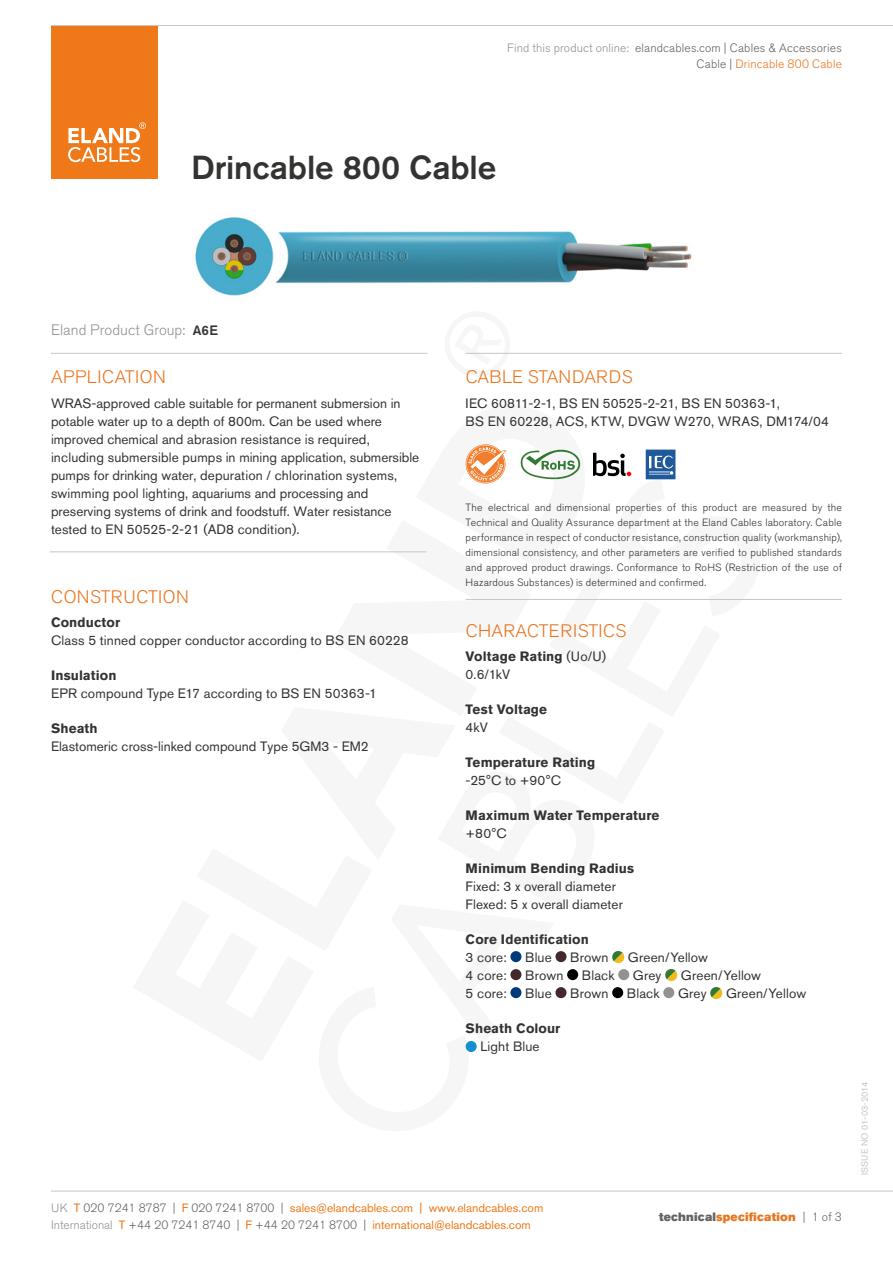
<style>
.page{position:relative;width:893px;height:1263px;background:#fff}
.page>*{position:absolute;margin:0;border:0;box-sizing:border-box;transform-origin:0 0}
.t1{font:500 33px "Akzidenz Grotesk BE";letter-spacing:-.005em;color:#333332}
.t2{font:300 18px "Akzidenz Grotesk BE";letter-spacing:.01em;color:#e87722}
.t3{font:300 18px "Akzidenz Grotesk BE";letter-spacing:.03em;color:#e87722}
.t4{font:300 15px "Akzidenz Grotesk BE";color:#929292}
.t5{font:13.5px/18px "Akzidenz Grotesk BE";color:#333332}
.t6{font:700 13.5px/18px "Akzidenz Grotesk BE";letter-spacing:.01em;color:#333332}
.t7{font:500 13.5px "Akzidenz Grotesk BE";color:#333332}
.t8{font:12px/17.5px "Akzidenz Grotesk BE";color:#ef7918}
.t9{font:300 12px/16.4px "Akzidenz Grotesk BE";letter-spacing:.015em;color:#646363;text-align:right}
.t10{font:12px "Akzidenz Grotesk BE Super";letter-spacing:.015em;color:#e87722}
.t11{font:300 10.5px/15px "Akzidenz Grotesk BE";letter-spacing:.02em;color:#333332;text-align:justify}
.t12{font:9px "Akzidenz Grotesk BE";letter-spacing:.01em;color:#c6c6c6}
.s1{color:#929292}
.s2{color:#e87722}
.s3{font-weight:400}
.s4{font-weight:300}
.s5{font-weight:300;color:#929292}
.s6{font-weight:300;color:#646363}
.s7{color:#646363}
.s8{font-family:"Akzidenz Grotesk BE";font-weight:300;color:#646363}
</style>
<div class="page">
<div style="left:51px;top:26px;width:106px;height:153px;background:#ef7918"></div>
<svg style="left:68px;top:122px;width:78px;height:40px"></svg>
<hr style="left:51px;top:25px;width:842px;height:1px;background:#c6c6c6">
<hr style="left:51px;top:1191px;width:842px;height:1px;background:#c6c6c6">
<div style="left:510px;top:951px;width:11px;height:11px;background:#003a78;border-radius:50%"></div>
<div style="left:555px;top:951px;width:11px;height:11px;background:#44292c;border-radius:50%"></div>
<svg style="left:612px;top:951px;width:13px;height:12px"></svg>
<div style="left:510px;top:969px;width:11px;height:11px;background:#44292c;border-radius:50%"></div>
<div style="left:567px;top:969px;width:11px;height:11px;background:#000;border-radius:50%"></div>
<div style="left:618px;top:969px;width:11px;height:11px;background:#929292;border-radius:50%"></div>
<svg style="left:665px;top:969px;width:13px;height:12px"></svg>
<div style="left:510px;top:987px;width:11px;height:11px;background:#003a78;border-radius:50%"></div>
<div style="left:555px;top:987px;width:11px;height:11px;background:#44292c;border-radius:50%"></div>
<div style="left:612px;top:987px;width:11px;height:11px;background:#000;border-radius:50%"></div>
<div style="left:663px;top:987px;width:11px;height:11px;background:#929292;border-radius:50%"></div>
<svg style="left:710px;top:987px;width:13px;height:12px"></svg>
<div style="left:466px;top:1041px;width:11px;height:11px;background:#1490cf;border-radius:50%"></div>
<hr style="left:51px;top:353px;width:376px;height:1px;background:#c6c6c6">
<hr style="left:466px;top:353px;width:376px;height:1px;background:#c6c6c6">
<hr style="left:50px;top:551px;width:376px;height:1px;background:#c6c6c6">
<img style="left:195px;top:217px;width:497px;height:79px">
<svg style="left:520px;top:449px;width:61px;height:31px"></svg>
<svg style="left:593px;top:453px;width:38px;height:23px"></svg>
<svg style="left:646px;top:450px;width:29px;height:29px"></svg>
<hr style="left:466px;top:599px;width:376px;height:1px;background:#c6c6c6">
<svg style="left:465px;top:444px;width:41px;height:39px"></svg>
<p class="t9" style="left:507px;top:40px;width:336px"><span class="s1">Find this product online:</span> elandcables.com | Cables &amp; Accessories<br>Cable | <span class="s2">Drincable 800 Cable</span></p>
<h1 class="t1" style="left:191px;top:147px;width:306px">Drincable 800 Cable</h1>
<p class="t4" style="left:51px;top:322px;width:136px">Eland Product Group:</p>
<p class="t7" style="left:193px;top:322px;width:26px">A6E</p>
<h2 class="t3" style="left:51px;top:367px;width:116px">APPLICATION</h2>
<p class="t5" style="left:51px;top:394px;width:370px">WRAS-approved cable suitable for permanent submersion in potable water up to a depth of 800m. Can be used where improved chemical and abrasion resistance is required, including submersible pumps in mining application, submersible pumps for drinking water, depuration / chlorination systems, swimming pool lighting, aquariums and processing and preserving systems of drink and foodstuff. Water resistance tested to EN 50525-2-21 (AD8 condition).</p>
<h2 class="t3" style="left:51px;top:586px;width:139px">CONSTRUCTION</h2>
<p class="t6" style="left:51px;top:613px;width:71px">Conductor</p>
<p class="t5" style="left:51px;top:631px;width:359px">Class 5 tinned copper conductor according to BS EN 60228</p>
<p class="t6" style="left:51px;top:666px;width:67px">Insulation</p>
<p class="t5" style="left:51px;top:684px;width:327px">EPR compound Type E17 according to BS EN 50363-1</p>
<p class="t6" style="left:51px;top:719px;width:48px">Sheath</p>
<p class="t5" style="left:51px;top:737px;width:319px">Elastomeric cross-linked compound Type 5GM3 - EM2</p>
<h2 class="t2" style="left:466px;top:367px;width:168px">CABLE STANDARDS</h2>
<p class="t5" style="left:466px;top:394px;width:365px">IEC 60811-2-1, BS EN 50525-2-21, BS EN 50363-1,<br>BS EN 60228, ACS, KTW, DVGW W270, WRAS, DM174/04</p>
<p class="t11" style="left:466px;top:500px;width:378px">The electrical and dimensional properties of this product are measured by the Technical and Quality Assurance department at the Eland Cables laboratory. Cable performance in respect of conductor resistance, construction quality (workmanship), dimensional consistency, and other parameters are verified to published standards and approved product drawings. Conformance to RoHS (Restriction of the use of Hazardous Substances) is determined and confirmed.</p>
<h2 class="t2" style="left:466px;top:620px;width:162px">CHARACTERISTICS</h2>
<p class="t6" style="left:466px;top:647px;width:142px">Voltage Rating <span class="s3">(Uo/U)<br>0.6/1kV</span></p>
<p class="t6" style="left:466px;top:700px;width:83px">Test Voltage</p>
<p class="t5" style="left:466px;top:718px;width:24px">4kV</p>
<p class="t6" style="left:466px;top:753px;width:131px">Temperature Rating <span class="s3">-25</span><span class="s4">°</span><span class="s3">C to +90</span><span class="s4">°</span><span class="s3">C</span></p>
<p class="t6" style="left:466px;top:806px;width:195px">Maximum Water Temperature <span class="s3">+80</span><span class="s4">°</span><span class="s3">C</span></p>
<p class="t6" style="left:466px;top:859px;width:170px">Minimum Bending Radius</p>
<p class="t5" style="left:466px;top:877px;width:159px">Fixed: 3 x overall diameter<br>Flexed: 5 x overall diameter</p>
<p class="t6" style="left:466px;top:930px;width:125px">Core Identification</p>
<p class="t5" style="left:466px;top:948px;width:43px">3 core:</p>
<p class="t5" style="left:525px;top:948px;width:28px">Blue</p>
<p class="t5" style="left:570px;top:948px;width:40px">Brown</p>
<p class="t5" style="left:628px;top:948px;width:82px">Green/Yellow</p>
<p class="t5" style="left:466px;top:966px;width:43px">4 core:</p>
<p class="t5" style="left:525px;top:966px;width:40px">Brown</p>
<p class="t5" style="left:582px;top:966px;width:34px">Black</p>
<p class="t5" style="left:633px;top:966px;width:30px">Grey</p>
<p class="t5" style="left:681px;top:966px;width:82px">Green/Yellow</p>
<p class="t5" style="left:466px;top:984px;width:43px">5 core:</p>
<p class="t5" style="left:525px;top:984px;width:28px">Blue</p>
<p class="t5" style="left:570px;top:984px;width:40px">Brown</p>
<p class="t5" style="left:627px;top:984px;width:34px">Black</p>
<p class="t5" style="left:678px;top:984px;width:30px">Grey</p>
<p class="t5" style="left:726px;top:984px;width:82px">Green/Yellow</p>
<p class="t6" style="left:466px;top:1019px;width:96px">Sheath Colour</p>
<p class="t5" style="left:480px;top:1037px;width:61px">Light Blue</p>
<p class="t8" style="left:51px;top:1199px;width:494px"><span class="s5">UK</span> T <span class="s6">020 7241 8787 |</span> F <span class="s6">020 7241 8700 |</span> sales@elandcables.com | www.elandcables.com<br><span class="s5">International</span> T <span class="s6">+44 20 7241 8740 |</span> F <span class="s6">+44 20 7241 8700 |</span> international@elandcables.com</p>
<p class="t10" style="left:659px;top:1209px;width:184px"><span class="s7">technical</span>specification <span class="s8">| 1 of 3</span></p>
<p class="t12" style="left:859px;top:1175px;width:96px;rotate:-90deg">ISSUE NO 01-03-2014</p>
</div>
